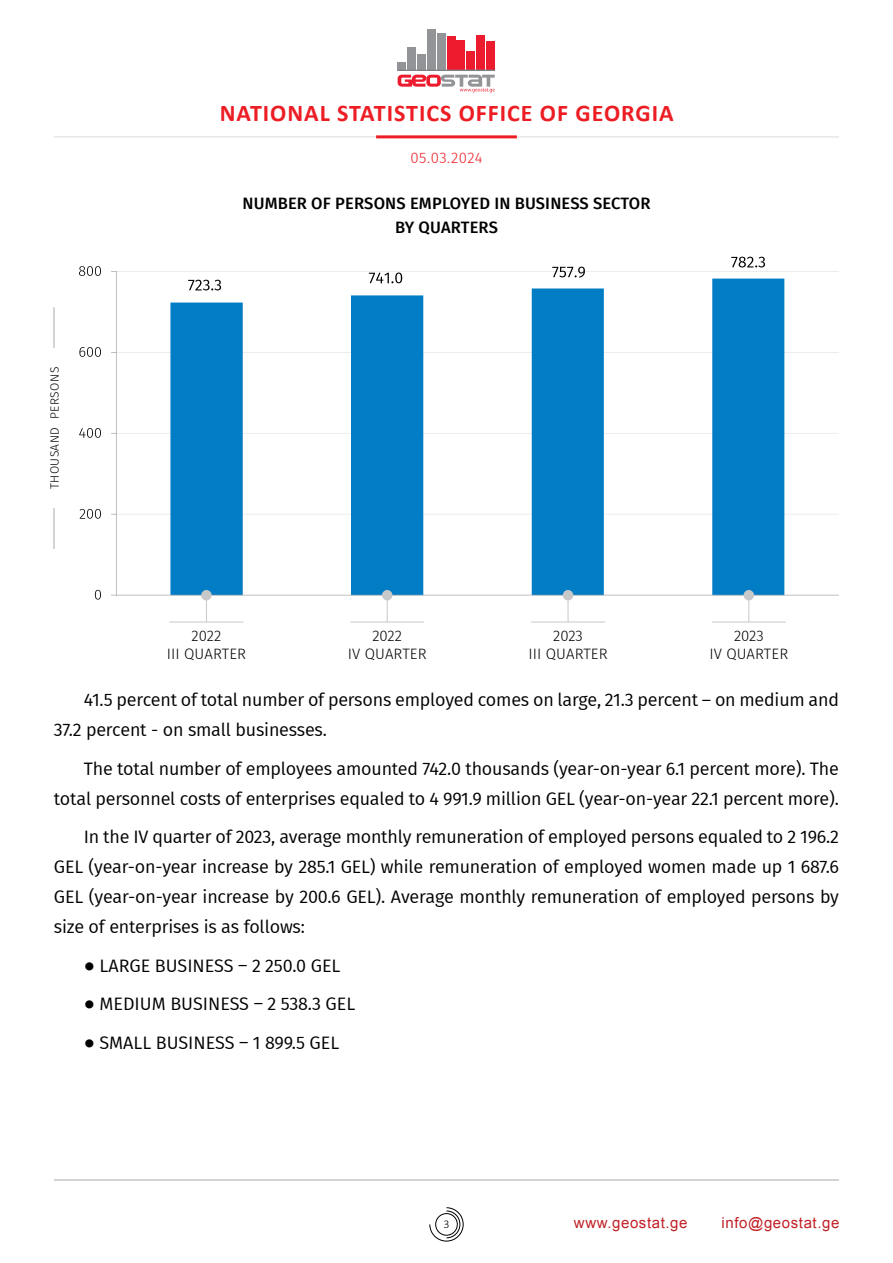
<style>
.page{position:relative;width:893px;height:1263px;background:#fff}
.page>*{position:absolute;margin:0;border:0;box-sizing:border-box;transform-origin:0 0}
.t1{font:700 24px "Calibri";letter-spacing:.04em;color:#ed1d24}
.t2{font:18px/30px "Fira GO";letter-spacing:-.01em;color:#000}
.t3{font:500 16.5px/24px "Fira GO";letter-spacing:.01em;color:#000;text-align:center}
.t4{font:300 15px/18px "Fira GO";letter-spacing:.01em;color:#000;text-align:center}
.t5{font:15px "BPG Ingiri Arial";letter-spacing:.04em;color:#c12026}
.t6{font:300 15px "Fira GO";letter-spacing:.03em;color:#ed1d24}
.t7{font:300 12px "Fira GO";letter-spacing:.04em;color:#000}
.t8{font:300 12px "Calibri";color:#000}
</style>
<div class="page">
<svg style="left:429px;top:1207px;width:35px;height:34px"></svg>
<hr style="left:54px;top:1179px;width:785px;height:1px;background:#a7a9ac">
<hr style="left:54px;top:136px;width:785px;height:2px;background:#e6e7e8">
<hr style="left:376px;top:135px;width:141px;height:3px;background:#ed1d24">
<div style="left:398px;top:62px;width:8px;height:9px;background:#929497"></div>
<div style="left:407px;top:47px;width:9px;height:24px;background:#929497"></div>
<div style="left:417px;top:54px;width:9px;height:17px;background:#929497"></div>
<div style="left:427px;top:29px;width:9px;height:42px;background:#929497"></div>
<div style="left:437px;top:33px;width:9px;height:38px;background:#929497"></div>
<div style="left:447px;top:36px;width:8px;height:35px;background:#ec1b2e"></div>
<div style="left:457px;top:41px;width:8px;height:30px;background:#ec1b2e"></div>
<div style="left:466px;top:51px;width:9px;height:20px;background:#ec1b2e"></div>
<div style="left:476px;top:35px;width:9px;height:36px;background:#ec1b2e"></div>
<div style="left:486px;top:41px;width:9px;height:30px;background:#ec1b2e"></div>
<hr style="left:398px;top:70px;width:97px;height:1px;background:#808184">
<svg style="left:398px;top:75px;width:97px;height:17px"></svg>
<hr style="left:54px;top:508px;width:1px;height:41px;background:#a7a9ac">
<hr style="left:54px;top:308px;width:1px;height:40px;background:#a7a9ac">
<svg style="left:95px;top:590px;width:6px;height:10px"></svg>
<svg style="left:80px;top:509px;width:21px;height:10px"></svg>
<svg style="left:79px;top:428px;width:22px;height:10px"></svg>
<svg style="left:79px;top:347px;width:22px;height:10px"></svg>
<svg style="left:79px;top:266px;width:22px;height:10px"></svg>
<hr style="left:351px;top:622px;width:73px;height:1px;background:#c7c8ca">
<hr style="left:170px;top:622px;width:73px;height:1px;background:#c7c8ca">
<hr style="left:531px;top:622px;width:74px;height:1px;background:#c7c8ca">
<hr style="left:712px;top:622px;width:73px;height:1px;background:#c7c8ca">
<svg style="left:111px;top:257px;width:728px;height:365px"></svg>
<h1 class="t1" style="left:220px;top:96px;width:455px">NATIONAL STATISTICS OFFICE OF GEORGIA</h1>
<p class="t6" style="left:410px;top:149px;width:74px">05.03.2024</p>
<p class="t7" style="left:48px;top:489px;width:124px;rotate:-90deg">THOUSAND PERSONS</p>
<p class="t3" style="left:242px;top:192px;width:410px">NUMBER OF PERSONS EMPLOYED IN BUSINESS SECTOR<br>BY QUARTERS</p>
<p class="t4" style="left:167px;top:626px;width:81px">2022<br>III QUARTER</p>
<p class="t4" style="left:348px;top:626px;width:80px">2022<br>IV QUARTER</p>
<p class="t4" style="left:528px;top:626px;width:81px">2023<br>III QUARTER</p>
<p class="t4" style="left:709px;top:626px;width:80px">2023<br>IV QUARTER</p>
<p class="t2" style="left:54px;top:685px;width:786px;text-indent:30px">41.5 percent of total number of persons employed comes on large, 21.3 percent – on medium and<br>37.2 percent - on small businesses.</p>
<p class="t2" style="left:54px;top:754px;width:786px;text-align:right">The total number of employees amounted 742.0 thousands (year-on-year 6.1 percent more). The total personnel costs of enterprises equaled to 4 991.9 million GEL (year-on-year 22.1 percent more).</p>
<p class="t2" style="left:54px;top:822px;width:786px;text-align:justify;text-indent:30px">In the IV quarter of 2023, average monthly remuneration of employed persons equaled to 2 196.2<br>GEL (year-on-year increase by 285.1 GEL) while remuneration of employed women made up 1 687.6<br>GEL (year-on-year increase by 200.6 GEL). Average monthly remuneration of employed persons by size of enterprises is as follows:</p>
<p class="t2" style="left:84px;top:946px;width:273px;line-height:38.5px">⦁ LARGE BUSINESS – 2 250.0 GEL ⦁ MEDIUM BUSINESS – 2 538.3 GEL ⦁ SMALL BUSINESS – 1 899.5 GEL</p>
<p class="t8" style="left:443px;top:1217px;width:8px">3</p>
<p class="t5" style="left:574px;top:1213px;width:115px">www.geostat.ge</p>
<p class="t5" style="left:722px;top:1213px;width:119px">info@geostat.ge</p>
</div>
